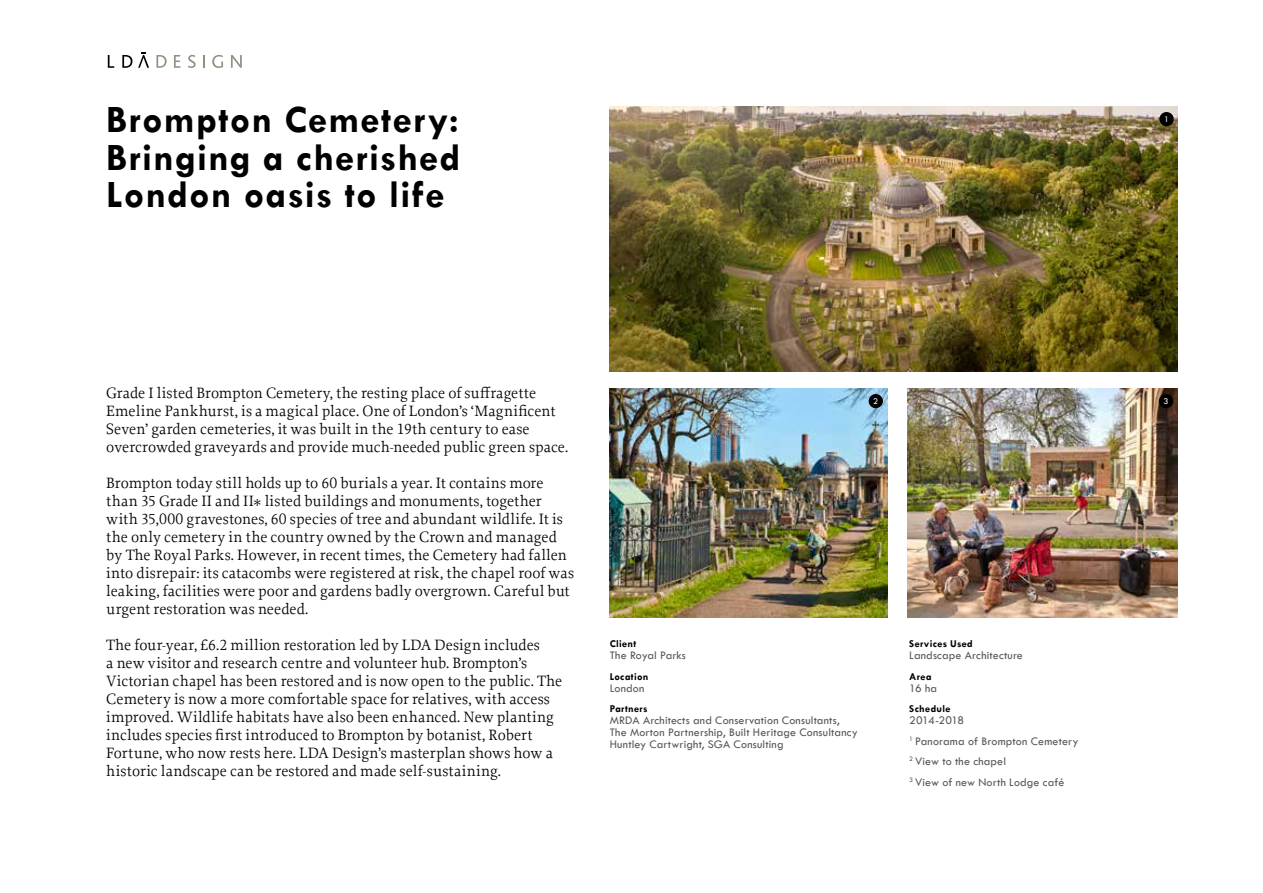
<style>
.page{position:relative;width:1263px;height:893px;background:#fff}
.page>*{position:absolute;margin:0;border:0;box-sizing:border-box;transform-origin:0 0}
.t1{font:700 39px/37.5px "Tw Cen";letter-spacing:.03em;color:#000;text-align:justify}
.t2{font:15.75px/18px "Proforma";letter-spacing:.005em;color:#000}
.t3{font:12px/20.5px "Tw Cen";letter-spacing:.015em;color:#575756}
.t4{font:700 10.5px "Tw Cen";letter-spacing:.035em;color:#000}
.t5{font:9px "Tw Cen";color:#fff}
</style>
<div class="page">
<svg style="left:108px;top:55px;width:6px;height:13px"></svg>
<svg style="left:122px;top:55px;width:10px;height:13px"></svg>
<svg style="left:156px;top:55px;width:11px;height:13px"></svg>
<svg style="left:174px;top:55px;width:6px;height:13px"></svg>
<svg style="left:188px;top:55px;width:8px;height:13px"></svg>
<svg style="left:203px;top:55px;width:2px;height:13px"></svg>
<svg style="left:212px;top:55px;width:11px;height:13px"></svg>
<svg style="left:231px;top:55px;width:11px;height:13px"></svg>
<svg style="left:138px;top:52px;width:11px;height:16px"></svg>
<img style="left:610px;top:106px;width:567px;height:265px">
<div style="left:1159px;top:112px;width:15px;height:14px;background:#000;border-radius:50%"></div>
<img style="left:610px;top:389px;width:278px;height:228px">
<img style="left:908px;top:389px;width:270px;height:228px">
<div style="left:869px;top:394px;width:14px;height:14px;background:#000;border-radius:50%"></div>
<div style="left:1159px;top:394px;width:14px;height:14px;background:#000;border-radius:50%"></div>
<h1 class="t1" style="left:106px;top:100px;width:356px">Brompton Cemetery:<br>Bringing a cherished London oasis to life</h1>
<p class="t5" style="left:1164px;top:113px;width:6px">1</p>
<p class="t2" style="left:106px;top:383px;width:463px">Grade I listed Brompton Cemetery, the resting place of suffragette Emeline Pankhurst, is a magical place. One of London’s ‘Magnificent Seven’ garden cemeteries, it was built in the 19th century to ease overcrowded graveyards and provide much-needed public green space.</p>
<p class="t2" style="left:106px;top:473px;width:469px">Brompton today still holds up to 60 burials a year. It contains more than 35 Grade II and II* listed buildings and monuments, together with 35,000 gravestones, 60 species of tree and abundant wildlife. It is the only cemetery in the country owned by the Crown and managed by The Royal Parks. However, in recent times, the Cemetery had fallen into disrepair: its catacombs were registered at risk, the chapel roof was leaking, facilities were poor and gardens badly overgrown. Careful but urgent restoration was needed.</p>
<p class="t2" style="left:106px;top:635px;width:457px">The four-year, £6.2 million restoration led by LDA Design includes<br>a new visitor and research centre and volunteer hub. Brompton’s Victorian chapel has been restored and is now open to the public. The Cemetery is now a more comfortable space for relatives, with access improved. Wildlife habitats have also been enhanced. New planting includes species first introduced to Brompton by botanist, Robert Fortune, who now rests here. LDA Design’s masterplan shows how a historic landscape can be restored and made self-sustaining.</p>
<p class="t5" style="left:873px;top:395px;width:6px">2</p>
<p class="t5" style="left:1163px;top:395px;width:6px">3</p>
<p class="t4" style="left:610px;top:638px;width:28px">Client</p>
<p class="t3" style="left:610px;top:645px;width:78px">The Royal Parks</p>
<p class="t4" style="left:610px;top:670px;width:40px">Location</p>
<p class="t3" style="left:610px;top:678px;width:36px">London</p>
<p class="t4" style="left:610px;top:703px;width:39px">Partners</p>
<p class="t3" style="left:610px;top:714px;width:250px;line-height:12px">MRDA Architects and Conservation Consultants,<br>The Morton Partnership, Built Heritage Consultancy<br>Huntley Cartwright, SGA Consulting</p>
<p class="t4" style="left:909px;top:638px;width:65px">Services Used</p>
<p class="t3" style="left:909px;top:645px;width:115px">Landscape Architecture</p>
<p class="t4" style="left:909px;top:670px;width:24px">Area</p>
<p class="t3" style="left:909px;top:678px;width:29px">16 ha</p>
<p class="t4" style="left:909px;top:703px;width:43px">Schedule</p>
<p class="t3" style="left:909px;top:710px;width:171px">2014-2018<br><sup>1</sup> Panorama of Brompton Cemetery<br><sup>2</sup> View to the chapel<br><sup>3</sup> View of new North Lodge café</p>
</div>
